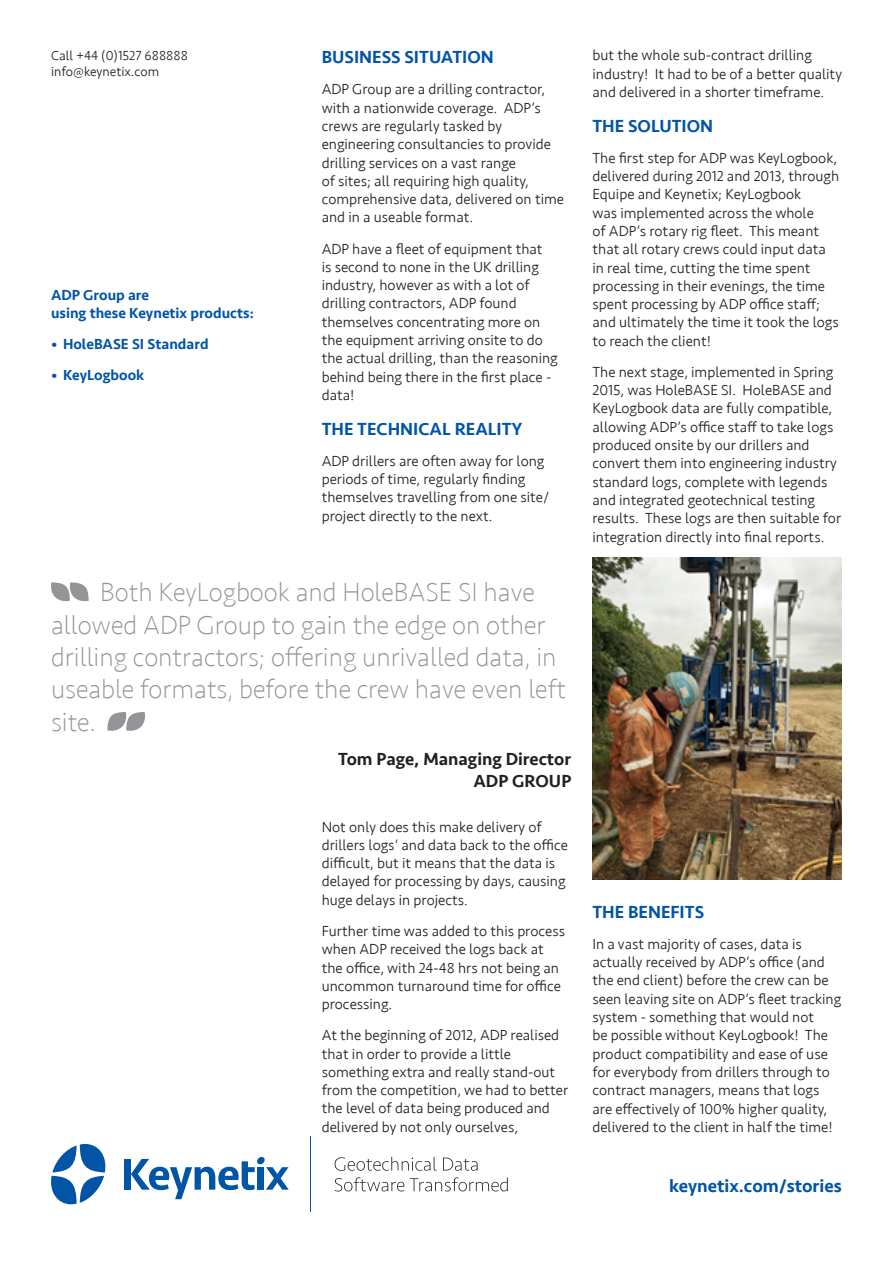
<style>
.page{position:relative;width:893px;height:1263px;background:#fff}
.page>*{position:absolute;margin:0;border:0;box-sizing:border-box;transform-origin:0 0}
.t1{font:200 27px/32.4px "Seravek";color:#939598}
.t2{font:500 18.45px "Seravek";color:#0154a6}
.t3{font:500 18px "Seravek";color:#0154a6}
.t4{font:500 18px/21.6px "Seravek";color:#231f20;text-align:right}
.t5{font:300 15px/18.3px "Seravek";color:#231f20}
.t6{font:500 15px/18px "Seravek";color:#0154a6}
.t7{font:300 13.5px/16.2px "Seravek";color:#231f20}
</style>
<div class="page">
<svg style="left:51px;top:582px;width:38px;height:20px"></svg>
<svg style="left:107px;top:712px;width:38px;height:19px"></svg>
<hr style="left:311px;top:1136px;width:1px;height:76px;background:#0154a6">
<svg style="left:335px;top:1157px;width:102px;height:14px"></svg>
<svg style="left:443px;top:1157px;width:35px;height:14px"></svg>
<svg style="left:335px;top:1177px;width:69px;height:14px"></svg>
<svg style="left:410px;top:1177px;width:98px;height:14px"></svg>
<svg style="left:51px;top:1144px;width:55px;height:60px"></svg>
<div style="left:124px;top:1159px;width:6px;height:31px;background:#0154a6"></div>
<svg style="left:131px;top:1157px;width:158px;height:42px"></svg>
<img style="left:592px;top:557px;width:250px;height:322px">
<p class="t7" style="left:51px;top:48px;width:138px">Call +44 (0)1527 688888 info@keynetix.com</p>
<p class="t3" style="left:322px;top:46px;width:174px">BUSINESS SITUATION</p>
<p class="t5" style="left:322px;top:80px;width:244px">ADP Group are a drilling contractor, with a nationwide coverage. ADP’s crews are regularly tasked by engineering consultancies to provide drilling services on a vast range<br>of sites; all requiring high quality, comprehensive data, delivered on time and in a useable format.</p>
<p class="t5" style="left:322px;top:240px;width:238px">ADP have a fleet of equipment that<br>is second to none in the UK drilling industry, however as with a lot of drilling contractors, ADP found themselves concentrating more on the equipment arriving onsite to do the actual drilling, than the reasoning behind being there in the first place - data!</p>
<p class="t3" style="left:322px;top:418px;width:202px">THE TECHNICAL REALITY</p>
<p class="t5" style="left:322px;top:452px;width:229px">ADP drillers are often away for long periods of time, regularly finding themselves travelling from one site/ project directly to the next.</p>
<p class="t6" style="left:51px;top:286px;width:204px">ADP Group are<br>using these Keynetix products:</p>
<p class="t6" style="left:51px;top:335px;width:159px">• HoleBASE SI Standard</p>
<p class="t6" style="left:51px;top:366px;width:95px">• KeyLogbook</p>
<h1 class="t1" style="left:51px;top:576px;width:516px;text-indent:49px">Both KeyLogbook and HoleBASE SI have allowed ADP Group to gain the edge on other drilling contractors; offering unrivalled data, in useable formats, before the crew have even left site.</h1>
<p class="t4" style="left:338px;top:748px;width:235px">Tom Page, Managing Director<br>ADP GROUP</p>
<p class="t5" style="left:322px;top:818px;width:248px">Not only does this make delivery of drillers logs’ and data back to the office difficult, but it means that the data is delayed for processing by days, causing huge delays in projects.</p>
<p class="t5" style="left:322px;top:922px;width:245px">Further time was added to this process when ADP received the logs back at the office, with 24-48 hrs not being an uncommon turnaround time for office processing.</p>
<p class="t5" style="left:322px;top:1026px;width:248px">At the beginning of 2012, ADP realised that in order to provide a little something extra and really stand-out from the competition, we had to better the level of data being produced and delivered by not only ourselves,</p>
<p class="t5" style="left:592px;top:47px;width:251px">but the whole sub-contract drilling industry! It had to be of a better quality and delivered in a shorter timeframe.</p>
<p class="t3" style="left:592px;top:114px;width:122px">THE SOLUTION</p>
<p class="t5" style="left:592px;top:149px;width:248px">The first step for ADP was KeyLogbook, delivered during 2012 and 2013, through Equipe and Keynetix; KeyLogbook<br>was implemented across the whole<br>of ADP’s rotary rig fleet. This meant that all rotary crews could input data in real time, cutting the time spent processing in their evenings, the time spent processing by ADP office staff; and ultimately the time it took the logs to reach the client!</p>
<p class="t5" style="left:592px;top:363px;width:250px">The next stage, implemented in Spring 2015, was HoleBASE SI. HoleBASE and KeyLogbook data are fully compatible, allowing ADP’s office staff to take logs produced onsite by our drillers and convert them into engineering industry standard logs, complete with legends and integrated geotechnical testing results. These logs are then suitable for integration directly into final reports.</p>
<p class="t3" style="left:592px;top:900px;width:113px">THE BENEFITS</p>
<p class="t5" style="left:592px;top:935px;width:250px">In a vast majority of cases, data is actually received by ADP’s office (and the end client) before the crew can be seen leaving site on ADP’s fleet tracking system - something that would not<br>be possible without KeyLogbook! The product compatibility and ease of use for everybody from drillers through to contract managers, means that logs are effectively of 100% higher quality, delivered to the client in half the time!</p>
<p class="t2" style="left:669px;top:1174px;width:174px">keynetix.com/stories</p>
</div>
